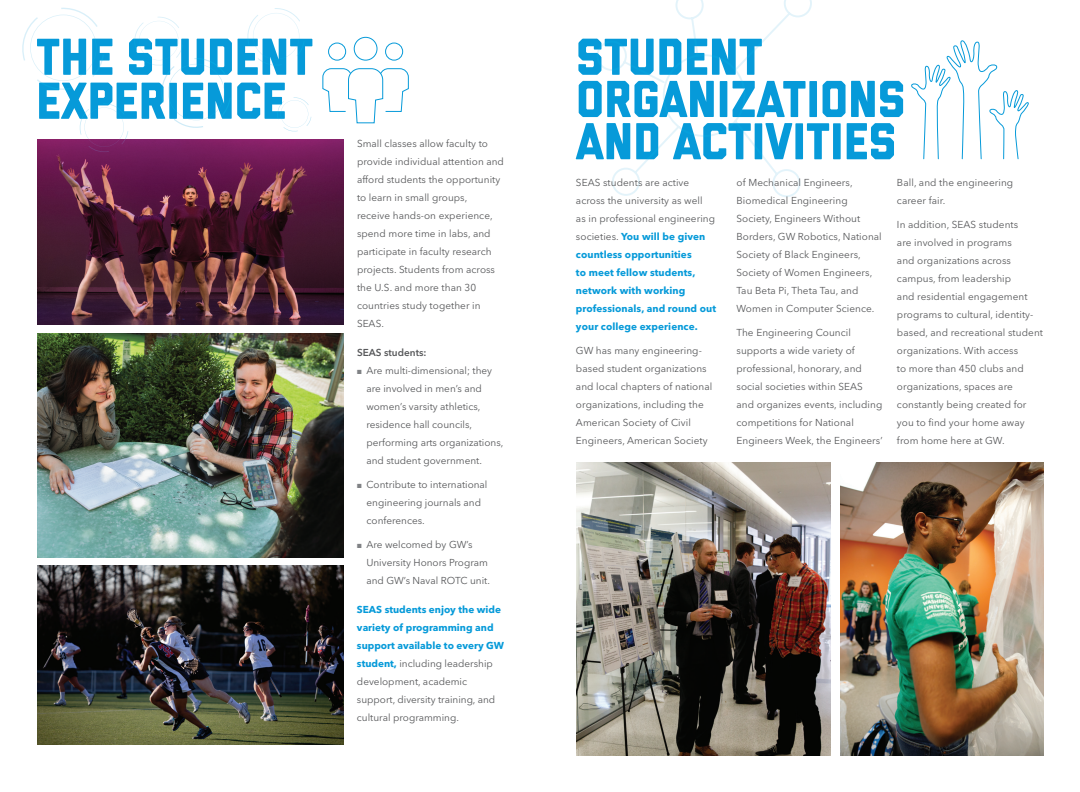
<style>
.page{position:relative;width:1080px;height:792px;background:#fff}
.page>*{position:absolute;margin:0;border:0;box-sizing:border-box;transform-origin:0 0}
.t1{font:10px/18px "Avenir Next LT Pro";letter-spacing:.005em;color:#57585a}
.t2{font:700 10px/18px "Avenir Next LT Pro";letter-spacing:.005em;color:#069ad9}
.t3{font:600 10px "Avenir Next LT Pro";color:#57585a}
.s1{color:#808285}
.s2{font-weight:700;color:#069ad9}
.s3{font-weight:400;color:#57585a}
</style>
<div class="page">
<img style="left:37px;top:333px;width:307px;height:224px">
<img style="left:37px;top:140px;width:307px;height:185px">
<img style="left:37px;top:566px;width:307px;height:178px">
<svg style="left:576px;top:123px;width:318px;height:36px"></svg>
<svg style="left:579px;top:81px;width:324px;height:36px"></svg>
<svg style="left:578px;top:39px;width:18px;height:36px"></svg>
<img style="left:576px;top:462px;width:255px;height:294px">
<img style="left:841px;top:462px;width:203px;height:294px">
<svg style="left:911px;top:40px;width:118px;height:120px"></svg>
<svg style="left:322px;top:36px;width:87px;height:88px"></svg>
<svg style="left:22px;top:7px;width:290px;height:146px"></svg>
<svg style="left:596px;top:0;width:217px;height:197px"></svg>
<p class="t1" style="left:357px;top:134px;width:149px">Small classes allow faculty to provide individual attention and afford students the opportunity to learn in small groups,<br>receive hands-on experience, spend more time in labs, and participate in faculty research projects. Students from across the U.S. and more than 30 countries study together in<br>SEAS.</p>
<p class="t3" style="left:357px;top:346px;width:71px">SEAS students:</p>
<p class="t1" style="left:366px;top:361px;width:139px;text-indent:-9px"><span class="s1">■</span> Are multi-dimensional; they are involved in men’s and women’s varsity athletics, residence hall councils, performing arts organizations, and student government.</p>
<p class="t1" style="left:367px;top:475px;width:122px;text-indent:-10px"><span class="s1">■</span> Contribute to international engineering journals and conferences.</p>
<p class="t1" style="left:366px;top:536px;width:125px;text-indent:-9px"><span class="s1">■</span> Are welcomed by GW’s<br>University Honors Program and GW’s Naval ROTC unit.</p>
<p class="t1" style="left:357px;top:600px;width:149px"><span class="s2">SEAS students enjoy the wide variety of programming and support available to every GW student,</span> including leadership development, academic support, diversity training, and cultural programming.</p>
<p class="t2" style="left:576px;top:174px;width:142px"><span class="s3">SEAS students are active across the university as well<br>as in professional engineering societies.</span> You will be given countless opportunities<br>to meet fellow students, network with working professionals, and round out your college experience.</p>
<p class="t1" style="left:576px;top:342px;width:138px">GW has many engineering&shy;based student organizations and local chapters of national organizations, including the<br>American Society of Civil<br>Engineers, American Society</p>
<p class="t1" style="left:736px;top:174px;width:147px">of Mechanical Engineers,<br>Biomedical Engineering<br>Society, Engineers Without<br>Borders, GW Robotics, National<br>Society of Black Engineers,<br>Society of Women Engineers,<br>Tau Beta Pi, Theta Tau, and<br>Women in Computer Science.</p>
<p class="t1" style="left:736px;top:324px;width:148px">The Engineering Council supports a wide variety of professional, honorary, and social societies within SEAS and organizes events, including competitions for National<br>Engineers Week, the Engineers’</p>
<p class="t1" style="left:897px;top:174px;width:118px">Ball, and the engineering career fair.</p>
<p class="t1" style="left:897px;top:216px;width:148px">In addition, SEAS students<br>are involved in programs<br>and organizations across campus, from leadership<br>and residential engagement programs to cultural, identity&shy;based, and recreational student organizations. With access<br>to more than 450 clubs and organizations, spaces are constantly being created for you to find your home away from home here at GW.</p>
</div>
